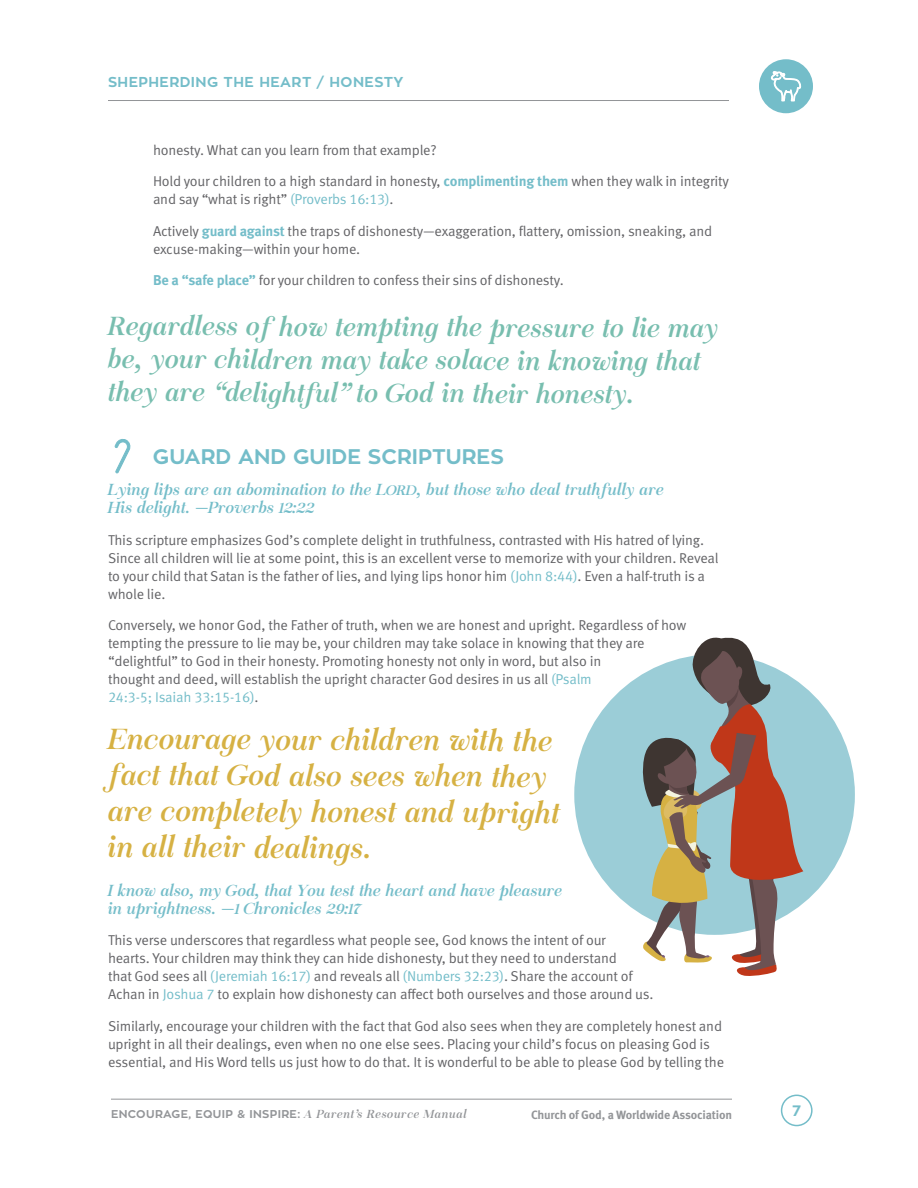
<style>
.page{position:relative;width:918px;height:1188px;background:#fff}
.page>*{position:absolute;margin:0;border:0;box-sizing:border-box;transform-origin:0 0}
.t1{font:italic 30px/35.8px "Chapaza Abigail";letter-spacing:-.015em;color:#d6b143}
.t2{font:italic 27px/32.8px "Chapaza Abigail";letter-spacing:-.015em;color:#78beaf}
.t3{font:700 21px "Zona Pro";color:#74bdc9}
.t4{font:italic 16.5px/18px "Chapaza Abigail";letter-spacing:-.01em;color:#74bdc9}
.t5{font:700 15px "Zona Pro";color:#74bdc9}
.t6{font:14.25px/18px "Meta OT Norm";letter-spacing:-.015em;color:#636366}
.t7{font:700 14.25px "Zona Pro";letter-spacing:.03em;color:#74bdc9}
.t8{font:700 12px "Meta OT";letter-spacing:-.015em;color:#939598}
.t9{font:700 11.25px "Zona Pro";letter-spacing:.03em;color:#939598}
.s1{font-family:"Meta OT";font-weight:700;color:#74bdc9}
.s2{color:#74bdc9}
.s3{font-size:14.25px}
.s4{font-family:"Meta OT Norm";font-style:normal}
.s5{font-family:"Chapaza Abigail";font-weight:400;font-style:italic;font-size:12px}
</style>
<div class="page">
<div style="left:759px;top:59px;width:54px;height:54px;background:#74bdc9;border-radius:50%"></div>
<svg style="left:771px;top:71px;width:30px;height:30px"></svg>
<hr style="left:108px;top:100px;width:621px;height:1px;background:#939598">
<hr style="left:111px;top:1099px;width:621px;height:1px;background:#939598">
<div style="left:781px;top:1095px;width:32px;height:31px;border:2px solid #74bdc9;border-radius:50%"></div>
<svg style="left:114px;top:439px;width:17px;height:35px"></svg>
<div style="left:574px;top:654px;width:281px;height:281px;background:#9bcdd7;border-radius:50%"></div>
<svg style="left:634px;top:637px;width:169px;height:339px"></svg>
<p class="t7" style="left:108px;top:72px;width:297px">SHEPHERDING THE HEART / HONESTY</p>
<p class="t6" style="left:153px;top:141px;width:285px">honesty. What can you learn from that example?</p>
<p class="t6" style="left:153px;top:173px;width:577px">Hold your children to a high standard in honesty, <span class="s1">complimenting them</span> when they walk in integrity and say “what is right” <span class="s2">(Proverbs 16:13)</span>.</p>
<p class="t6" style="left:153px;top:222px;width:561px">Actively <span class="s1">guard against</span> the traps of dishonesty—exaggeration, flattery, omission, sneaking, and excuse-making—within your home.</p>
<p class="t6" style="left:153px;top:272px;width:412px"><span class="s1">Be a “safe place”</span> for your children to confess their sins of dishonesty.</p>
<p class="t2" style="left:108px;top:313px;width:612px">Regardless of how tempting the pressure to lie may be, your children may take solace in knowing that they are “delightful” to God in their honesty.</p>
<p class="t3" style="left:153px;top:443px;width:352px">GUARD AND GUIDE SCRIPTURES</p>
<p class="t4" style="left:108px;top:482px;width:558px">Lying lips are an abomination to the L<span class="s3">ORD</span>, but those who deal truthfully are<br>His delight. <span class="s4">—</span>Proverbs 12:22</p>
<p class="t6" style="left:108px;top:531px;width:612px">This scripture emphasizes God’s complete delight in truthfulness, contrasted with His hatred of lying.<br>Since all children will lie at some point, this is an excellent verse to memorize with your children. Reveal to your child that Satan is the father of lies, and lying lips honor him <span class="s2">(John 8:44)</span>. Even a half-truth is a whole lie.</p>
<p class="t6" style="left:108px;top:617px;width:580px">Conversely, we honor God, the Father of truth, when we are honest and upright. Regardless of how tempting the pressure to lie may be, your children may take solace in knowing that they are “delightful” to God in their honesty. Promoting honesty not only in word, but also in<br>thought and deed, will establish the upright character God desires in us all <span class="s2">(Psalm<br>24:3-5; Isaiah 33:15-16)</span>.</p>
<p class="t1" style="left:108px;top:724px;width:454px">Encourage your children with the fact that God also sees when they are completely honest and upright in all their dealings.</p>
<p class="t4" style="left:108px;top:883px;width:456px">I know also, my God, that You test the heart and have pleasure in uprightness. <span class="s4">—</span>1 Chronicles 29:17</p>
<p class="t6" style="left:108px;top:932px;width:547px">This verse underscores that regardless what people see, God knows the intent of our<br>hearts. Your children may think they can hide dishonesty, but they need to understand<br>that God sees all <span class="s2">(Jeremiah 16:17)</span> and reveals all <span class="s2">(Numbers 32:23)</span>. Share the account of Achan in <span class="s2">Joshua 7</span> to explain how dishonesty can affect both ourselves and those around us.</p>
<p class="t6" style="left:108px;top:1017px;width:618px">Similarly, encourage your children with the fact that God also sees when they are completely honest and upright in all their dealings, even when no one else sees. Placing your child’s focus on pleasing God is essential, and His Word tells us just how to do that. It is wonderful to be able to please God by telling the</p>
<p class="t9" style="left:111px;top:1107px;width:357px">ENCOURAGE, EQUIP &amp; INSPIRE: <span class="s5">A Parent’s Resource Manual</span></p>
<p class="t8" style="left:531px;top:1107px;width:202px">Church of God, a Worldwide Association</p>
<p class="t5" style="left:792px;top:1101px;width:10px">7</p>
</div>
